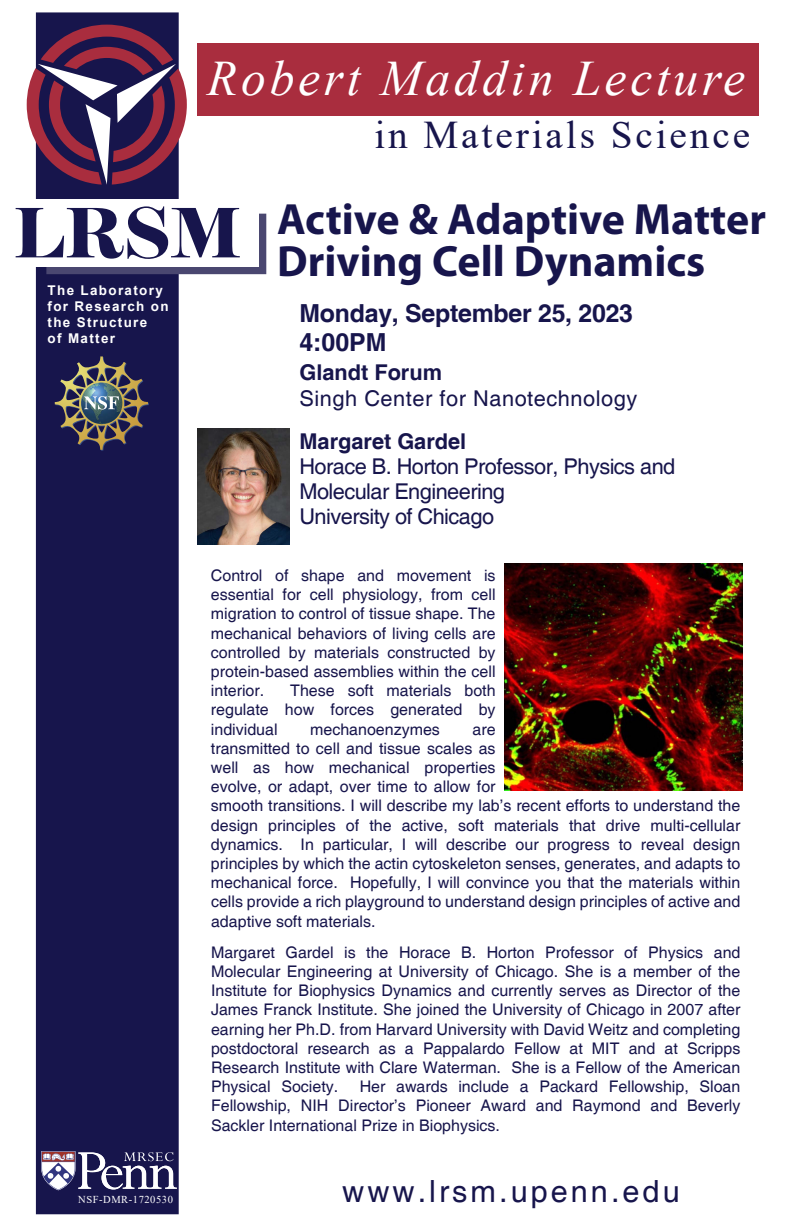
<style>
.page{position:relative;width:792px;height:1224px;background:#fff}
.page>*{position:absolute;margin:0;border:0;box-sizing:border-box;transform-origin:0 0}
.t1{font:900 69.2px "Temeraire Display";color:#17154c}
.t2{font:italic 49.6px "Times New Roman";letter-spacing:.075em;color:#fff}
.t3{font:700 43.9px/42.7px "Myriad Pro";color:#17154c}
.t4{font:39.2px "Times New Roman";letter-spacing:.075em;color:#17154c}
.t5{font:30.6px "Helvetica";letter-spacing:.1em;color:#17154c}
.t6{font:700 24.9px/29.8px "Helvetica";letter-spacing:-.01em;color:#17154c}
.t7{font:21.8px/25px "Helvetica";letter-spacing:-.025em;color:#17154c}
.t8{font:21.8px "Helvetica";letter-spacing:.025em;color:#17154c}
.t9{font:700 21.8px "Helvetica";color:#17154c}
.t10{font:16px/19.2px "Helvetica";color:#17154c;text-align:justify}
.t11{font:700 13.4px/16.1px "Arial";letter-spacing:.1em;color:#fff}
.t12{font:10.5px "Times New Roman";letter-spacing:.05em;color:#fff}
</style>
<div class="page">
<div style="left:36px;top:12px;width:143px;height:1202px;background:#17154c"></div>
<div style="left:46px;top:214px;width:220px;height:60px;background:#4a4770"></div>
<div style="left:21px;top:200px;width:238px;height:67px;background:#fff"></div>
<svg style="left:27px;top:25px;width:160px;height:160px"></svg>
<div style="left:197px;top:43px;width:562px;height:73px;background:#a92d3e"></div>
<img style="left:55px;top:356px;width:94px;height:95px">
<svg style="left:41px;top:1151px;width:136px;height:39px"></svg>
<img style="left:197px;top:429px;width:93px;height:115px">
<img style="left:505px;top:564px;width:238px;height:227px">
<h2 class="t2" style="left:207px;top:44px;width:540px">Robert Maddin Lecture</h2>
<h3 class="t4" style="left:374px;top:107px;width:377px">in Materials Science</h3>
<h1 class="t1" style="left:15px;top:189px;width:226px">LRSM</h1>
<p class="t11" style="left:48px;top:282px;width:123px">The Laboratory for Research on the Structure<br>of Matter</p>
<h3 class="t3" style="left:277px;top:196px;width:490px">Active &amp; Adaptive Matter<br>Driving Cell Dynamics</h3>
<h3 class="t6" style="left:299px;top:299px;width:335px">Monday, September 25, 2023<br>4:00PM</h3>
<h3 class="t9" style="left:299px;top:360px;width:144px">Glandt Forum</h3>
<h3 class="t8" style="left:299px;top:385px;width:339px">Singh Center for Nanotechnology</h3>
<h3 class="t9" style="left:299px;top:428px;width:168px">Margaret Gardel</h3>
<h3 class="t7" style="left:299px;top:454px;width:377px">Horace B. Horton Professor, Physics and<br>Molecular Engineering<br>University of Chicago</h3>
<p class="t12" style="left:78px;top:1192px;width:96px">NSF-DMR-1720530</p>
<p class="t10" style="left:211px;top:566px;width:286px">Control of shape and movement is essential for cell physiology, from cell migration to control of tissue shape. The mechanical behaviors of living cells are controlled by materials constructed by protein-based assemblies within the cell interior.</p>
<p class="t10" style="left:211px;top:682px;width:286px;text-indent:79px">These soft materials both regulate how forces generated by individual</p>
<p class="t10" style="left:310px;top:720px;width:131px">mechanoenzymes</p>
<p class="t10" style="left:211px;top:720px;width:531px;text-align:left;text-indent:262px">are<br>transmitted to cell and tissue scales as<br>well as how mechanical properties<br>evolve, or adapt, over time to allow for<br>smooth transitions. I will describe my lab’s recent efforts to understand the design principles of the active, soft materials that drive multi-cellular dynamics. In particular, I will describe our progress to reveal design principles by which the actin cytoskeleton senses, generates, and adapts to mechanical force. Hopefully, I will convince you that the materials within cells provide a rich playground to understand design principles of active and adaptive soft materials.</p>
<p class="t10" style="left:211px;top:943px;width:531px">Margaret Gardel is the Horace B. Horton Professor of Physics and Molecular Engineering at University of Chicago. She is a member of the Institute for Biophysics Dynamics and currently serves as Director of the James Franck Institute. She joined the University of Chicago in 2007 after earning her Ph.D. from Harvard University with David Weitz and completing postdoctoral research as a Pappalardo Fellow at MIT and at Scripps Research Institute with Clare Waterman. She is a Fellow of the American Physical Society.</p>
<p class="t10" style="left:211px;top:1078px;width:531px;text-indent:149px">Her awards include a Packard Fellowship, Sloan Fellowship, NIH Director’s Pioneer Award and Raymond and Beverly Sackler International Prize in Biophysics.</p>
<h3 class="t5" style="left:342px;top:1173px;width:339px">www.lrsm.upenn.edu</h3>
</div>
